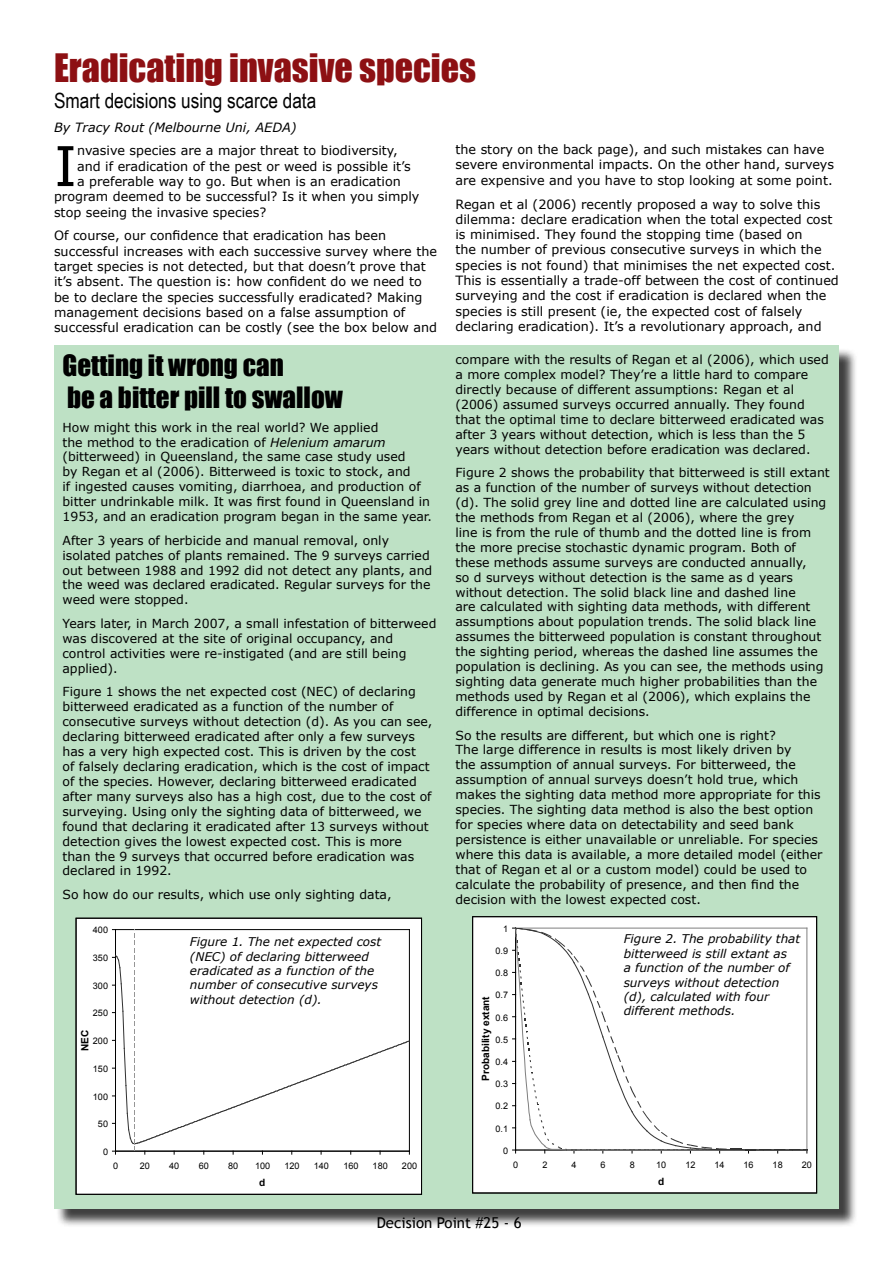
<style>
.page{position:relative;width:893px;height:1263px;background:#fff}
.page>*{position:absolute;margin:0;border:0;box-sizing:border-box;transform-origin:0 0}
.t1{font:54.9px "Verdana";color:#000}
.t2{font:36px "Impact";color:#8d1013}
.t3{font:27px/32.4px "Impact";color:#000}
.t4{font:21px "Arial Narrow";color:#000}
.t5{font:15px "Trebuchet MS";color:#000}
.t6{font:12.75px/15.3px "Verdana";color:#000}
.t7{font:italic 12.75px "Verdana";color:#000}
.t8{font:12.45px/15px "Verdana";color:#000}
.t9{font:italic 12px/14.4px "Verdana";color:#000}
.t10{font:700 10.05px "Arial";color:#000}
.t11{font:9px "Arial";color:#000}
.s1{font-style:italic}
</style>
<div class="page">
<div style="left:56px;top:348px;width:819px;height:888px;background:#000;opacity:.75"></div>
<div style="left:54px;top:346px;width:785px;height:863px;background:#bee1c5"></div>
<div style="left:76px;top:918px;width:346px;height:276px;background:#fff"></div>
<svg style="left:112px;top:929px;width:298px;height:225px"></svg>
<div style="left:76px;top:918px;width:346px;height:276px;border:1px solid #000"></div>
<div style="left:473px;top:917px;width:344px;height:276px;background:#fff"></div>
<svg style="left:513px;top:928px;width:295px;height:225px"></svg>
<h2 class="t2" style="left:54px;top:40px;width:424px">Eradicating invasive species</h2>
<h3 class="t4" style="left:54px;top:85px;width:264px">Smart decisions using scarce data</h3>
<p class="t6" style="left:455px;top:141px;width:380px">the story on the back page), and such mistakes can have severe environmental impacts. On the other hand, surveys are expensive and you have to stop looking at some point.</p>
<p class="t6" style="left:455px;top:196px;width:385px">Regan et al (2006) recently proposed a way to solve this dilemma: declare eradication when the total expected cost is minimised. They found the stopping time (based on<br>the number of previous consecutive surveys in which the species is not found) that minimises the net expected cost.<br>This is essentially a trade-off between the cost of continued surveying and the cost if eradication is declared when the species is still present (ie, the expected cost of falsely declaring eradication). It’s a revolutionary approach, and</p>
<h3 class="t3" style="left:63px;top:348px;width:282px">Getting it wrong can<br>be a bitter pill to swallow</h3>
<p class="t8" style="left:63px;top:419px;width:371px">How might this work in the real world? We applied<br>the method to the eradication of <span class="s1">Helenium amarum </span>(bitterweed) in Queensland, the same case study used<br>by Regan et al (2006). Bitterweed is toxic to stock, and<br>if ingested causes vomiting, diarrhoea, and production of bitter undrinkable milk. It was first found in Queensland in 1953, and an eradication program began in the same year.</p>
<p class="t8" style="left:63px;top:532px;width:371px">After 3 years of herbicide and manual removal, only isolated patches of plants remained. The 9 surveys carried out between 1988 and 1992 did not detect any plants, and the weed was declared eradicated. Regular surveys for the weed were stopped.</p>
<p class="t8" style="left:63px;top:615px;width:375px">Years later, in March 2007, a small infestation of bitterweed was discovered at the site of original occupancy, and control activities were re-instigated (and are still being applied).</p>
<p class="t8" style="left:63px;top:684px;width:371px">Figure 1 shows the net expected cost (NEC) of declaring bitterweed eradicated as a function of the number of consecutive surveys without detection (d). As you can see, declaring bitterweed eradicated after only a few surveys has a very high expected cost. This is driven by the cost<br>of falsely declaring eradication, which is the cost of impact of the species. However, declaring bitterweed eradicated after many surveys also has a high cost, due to the cost of surveying. Using only the sighting data of bitterweed, we found that declaring it eradicated after 13 surveys without detection gives the lowest expected cost. This is more than the 9 surveys that occurred before eradication was declared in 1992.</p>
<p class="t8" style="left:63px;top:886px;width:331px">So how do our results, which use only sighting data,</p>
<p class="t7" style="left:54px;top:119px;width:244px">By Tracy Rout (Melbourne Uni, AEDA)</p>
<h1 class="t1" style="left:54px;top:131px;width:25px">I</h1>
<p class="t6" style="left:77px;top:143px;width:322px">nvasive species are a major threat to biodiversity,</p>
<p class="t6" style="left:77px;top:158px;width:335px">and if eradication of the pest or weed is possible it’s</p>
<p class="t6" style="left:77px;top:173px;width:325px">a preferable way to go. But when is an eradication</p>
<p class="t6" style="left:54px;top:189px;width:367px">program deemed to be successful? Is it when you simply</p>
<p class="t6" style="left:54px;top:204px;width:214px">stop seeing the invasive species?</p>
<p class="t6" style="left:54px;top:228px;width:385px">Of course, our confidence that eradication has been successful increases with each successive survey where the target species is not detected, but that doesn’t prove that it’s absent. The question is: how confident do we need to be to declare the species successfully eradicated? Making management decisions based on a false assumption of successful eradication can be costly (see the box below and</p>
<p class="t8" style="left:455px;top:351px;width:375px">compare with the results of Regan et al (2006), which used a more complex model? They’re a little hard to compare directly because of different assumptions: Regan et al (2006) assumed surveys occurred annually. They found that the optimal time to declare bitterweed eradicated was after 3 years without detection, which is less than the 5 years without detection before eradication was declared.</p>
<p class="t8" style="left:455px;top:465px;width:376px">Figure 2 shows the probability that bitterweed is still extant as a function of the number of surveys without detection (d). The solid grey line and dotted line are calculated using the methods from Regan et al (2006), where the grey<br>line is from the rule of thumb and the dotted line is from the more precise stochastic dynamic program. Both of these methods assume surveys are conducted annually,<br>so d surveys without detection is the same as d years without detection. The solid black line and dashed line<br>are calculated with sighting data methods, with different assumptions about population trends. The solid black line assumes the bitterweed population is constant throughout the sighting period, whereas the dashed line assumes the population is declining. As you can see, the methods using sighting data generate much higher probabilities than the methods used by Regan et al (2006), which explains the difference in optimal decisions.</p>
<p class="t8" style="left:455px;top:727px;width:368px">So the results are different, but which one is right?<br>The large difference in results is most likely driven by<br>the assumption of annual surveys. For bitterweed, the assumption of annual surveys doesn’t hold true, which makes the sighting data method more appropriate for this species. The sighting data method is also the best option for species where data on detectability and seed bank persistence is either unavailable or unreliable. For species where this data is available, a more detailed model (either that of Regan et al or a custom model) could be used to calculate the probability of presence, and then find the decision with the lowest expected cost.</p>
<p class="t11" style="left:93px;top:924px;width:17px">400</p>
<p class="t11" style="left:93px;top:952px;width:17px">350</p>
<p class="t11" style="left:93px;top:980px;width:17px">300</p>
<p class="t11" style="left:93px;top:1007px;width:17px">250</p>
<p class="t10" style="left:78px;top:1051px;width:23px;rotate:-90deg">NEC</p>
<p class="t11" style="left:93px;top:1035px;width:17px">200</p>
<p class="t11" style="left:93px;top:1063px;width:17px">150</p>
<p class="t11" style="left:93px;top:1090px;width:17px">100</p>
<p class="t11" style="left:98px;top:1118px;width:12px">50</p>
<p class="t11" style="left:103px;top:1146px;width:7px">0</p>
<p class="t9" style="left:190px;top:934px;width:193px">Figure 1. The net expected cost (NEC) of declaring bitterweed eradicated as a function of the number of consecutive surveys without detection (d).</p>
<p class="t11" style="left:113px;top:1159px;width:7px">0</p>
<p class="t11" style="left:140px;top:1159px;width:12px">20</p>
<p class="t11" style="left:169px;top:1159px;width:12px">40</p>
<p class="t11" style="left:199px;top:1159px;width:12px">60</p>
<p class="t11" style="left:228px;top:1159px;width:12px">80</p>
<p class="t11" style="left:255px;top:1159px;width:17px">100</p>
<p class="t11" style="left:284px;top:1159px;width:17px">120</p>
<p class="t11" style="left:314px;top:1159px;width:17px">140</p>
<p class="t11" style="left:343px;top:1159px;width:17px">160</p>
<p class="t11" style="left:373px;top:1159px;width:17px">180</p>
<p class="t11" style="left:402px;top:1159px;width:17px">200</p>
<p class="t10" style="left:259px;top:1176px;width:8px">d</p>
<p class="t11" style="left:503px;top:923px;width:7px">1</p>
<p class="t11" style="left:495px;top:945px;width:14px">0.9</p>
<p class="t11" style="left:495px;top:967px;width:14px">0.8</p>
<p class="t11" style="left:495px;top:989px;width:14px">0.7</p>
<p class="t10" style="left:479px;top:1081px;width:86px;rotate:-90deg">Probability extant</p>
<p class="t11" style="left:495px;top:1011px;width:14px">0.6</p>
<p class="t11" style="left:495px;top:1033px;width:14px">0.5</p>
<p class="t11" style="left:495px;top:1056px;width:14px">0.4</p>
<p class="t11" style="left:495px;top:1078px;width:14px">0.3</p>
<p class="t11" style="left:495px;top:1100px;width:14px">0.2</p>
<p class="t11" style="left:495px;top:1122px;width:14px">0.1</p>
<p class="t11" style="left:503px;top:1145px;width:7px">0</p>
<p class="t9" style="left:624px;top:931px;width:178px">Figure 2. The probability that bitterweed is still extant as<br>a function of the number of surveys without detection (d), calculated with four different methods.</p>
<p class="t11" style="left:513px;top:1158px;width:7px">0</p>
<p class="t11" style="left:542px;top:1158px;width:7px">2</p>
<p class="t11" style="left:572px;top:1158px;width:7px">4</p>
<p class="t11" style="left:600px;top:1158px;width:7px">6</p>
<p class="t11" style="left:630px;top:1158px;width:7px">8</p>
<p class="t11" style="left:656px;top:1158px;width:12px">10</p>
<p class="t11" style="left:685px;top:1158px;width:12px">12</p>
<p class="t11" style="left:715px;top:1158px;width:12px">14</p>
<p class="t11" style="left:743px;top:1158px;width:12px">16</p>
<p class="t11" style="left:773px;top:1158px;width:12px">18</p>
<p class="t11" style="left:802px;top:1158px;width:12px">20</p>
<p class="t10" style="left:658px;top:1174px;width:8px">d</p>
<p class="t5" style="left:377px;top:1214px;width:146px">Decision Point #25 - 6</p>
</div>
